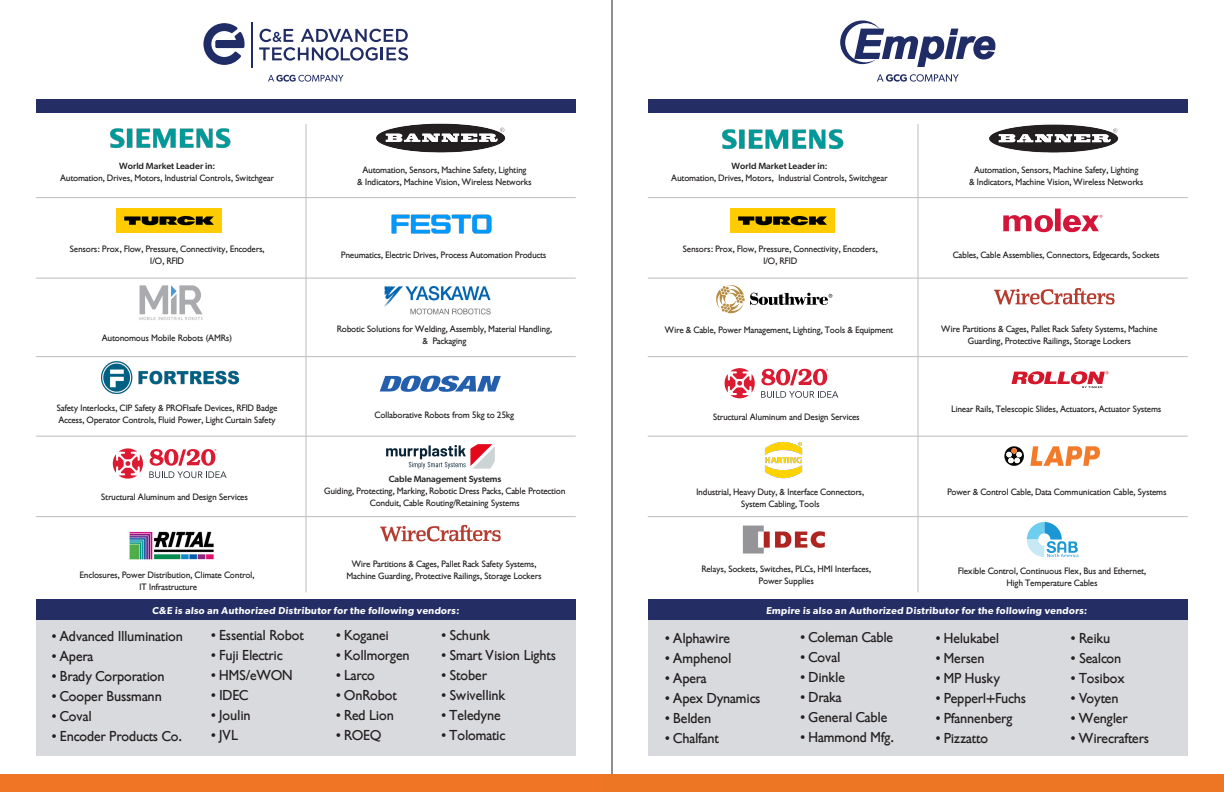
<style>
.page{position:relative;width:1224px;height:792px;background:#fff}
.page>*{position:absolute;margin:0;border:0;box-sizing:border-box;transform-origin:0 0}
.t1{font:14px "Gibson";color:#231f20}
.t2{font:600 10px "Gibson";letter-spacing:.03em;color:#fff}
.t3{font:9px/12px "Gibson";color:#231f20;text-align:center}
.t4{font:500 9px "Gibson";color:#231f20}
</style>
<div class="page">
<hr style="left:612px;top:0;width:1px;height:792px;background:#231f20">
<img style="left:129px;top:531px;width:85px;height:29px">
<hr style="left:36px;top:356px;width:540px;height:1px;background:#bcbdc0">
<hr style="left:36px;top:436px;width:540px;height:1px;background:#bcbdc0">
<hr style="left:36px;top:516px;width:540px;height:1px;background:#bcbdc0">
<hr style="left:36px;top:197px;width:540px;height:1px;background:#bcbdc0">
<hr style="left:36px;top:278px;width:540px;height:1px;background:#bcbdc0">
<hr style="left:306px;top:124px;width:1px;height:468px;background:#bcbdc0">
<div style="left:36px;top:599px;width:540px;height:21px;background:#242d64"></div>
<div style="left:0;top:774px;width:621px;height:18px;background:#f07626"></div>
<img style="left:110px;top:128px;width:121px;height:21px">
<img style="left:376px;top:123px;width:130px;height:30px">
<img style="left:117px;top:209px;width:104px;height:24px">
<img style="left:101px;top:362px;width:138px;height:31px">
<img style="left:139px;top:285px;width:64px;height:35px">
<div style="left:36px;top:620px;width:540px;height:135px;background:#d9dadd"></div>
<img style="left:391px;top:215px;width:101px;height:18px">
<img style="left:385px;top:287px;width:106px;height:28px">
<svg style="left:380px;top:525px;width:121px;height:17px"></svg>
<svg style="left:268px;top:75px;width:76px;height:7px"></svg>
<svg style="left:203px;top:23px;width:42px;height:42px"></svg>
<svg style="left:259px;top:29px;width:149px;height:32px"></svg>
<hr style="left:251px;top:22px;width:2px;height:45px;background:#202c65">
<svg style="left:386px;top:444px;width:109px;height:25px"></svg>
<svg style="left:380px;top:376px;width:121px;height:16px"></svg>
<svg style="left:113px;top:448px;width:30px;height:31px"></svg>
<svg style="left:149px;top:449px;width:78px;height:29px"></svg>
<hr style="left:648px;top:356px;width:540px;height:1px;background:#bcbdc0">
<hr style="left:648px;top:436px;width:540px;height:1px;background:#bcbdc0">
<hr style="left:648px;top:516px;width:540px;height:1px;background:#bcbdc0">
<hr style="left:648px;top:197px;width:540px;height:1px;background:#bcbdc0">
<hr style="left:648px;top:278px;width:540px;height:1px;background:#bcbdc0">
<hr style="left:918px;top:124px;width:1px;height:468px;background:#bcbdc0">
<div style="left:649px;top:599px;width:539px;height:21px;background:#242d64"></div>
<div style="left:603px;top:774px;width:621px;height:18px;background:#ed7625"></div>
<div style="left:649px;top:620px;width:539px;height:135px;background:#d9dadd"></div>
<img style="left:730px;top:209px;width:104px;height:24px">
<svg style="left:716px;top:285px;width:116px;height:28px"></svg>
<svg style="left:1012px;top:371px;width:96px;height:17px"></svg>
<img style="left:764px;top:442px;width:38px;height:37px">
<svg style="left:743px;top:526px;width:82px;height:28px"></svg>
<svg style="left:1027px;top:522px;width:51px;height:35px"></svg>
<svg style="left:1030px;top:446px;width:70px;height:20px"></svg>
<svg style="left:1004px;top:446px;width:20px;height:20px"></svg>
<svg style="left:994px;top:288px;width:121px;height:17px"></svg>
<svg style="left:1003px;top:209px;width:99px;height:23px"></svg>
<svg style="left:877px;top:74px;width:82px;height:8px"></svg>
<svg style="left:840px;top:20px;width:155px;height:47px"></svg>
<img style="left:722px;top:129px;width:122px;height:21px">
<img style="left:989px;top:124px;width:130px;height:29px">
<svg style="left:725px;top:368px;width:30px;height:30px"></svg>
<svg style="left:761px;top:369px;width:67px;height:16px"></svg>
<svg style="left:761px;top:391px;width:77px;height:7px"></svg>
<div style="left:36px;top:99px;width:540px;height:14px;background:#242d64"></div>
<div style="left:648px;top:99px;width:540px;height:14px;background:#242d64"></div>
<p class="t4" style="left:119px;top:160px;width:97px">World Market Leader in:</p>
<p class="t3" style="left:60px;top:172px;width:215px">Automation, Drives, Motors, Industrial Controls, Switchgear</p>
<p class="t3" style="left:363px;top:164px;width:165px">Automation, Sensors, Machine Safety, Lighting</p>
<p class="t3" style="left:358px;top:176px;width:176px">&amp; Indicators, Machine Vision, Wireless Networks</p>
<p class="t4" style="left:732px;top:161px;width:97px">World Market Leader in:</p>
<p class="t3" style="left:672px;top:172px;width:218px">Automation, Drives, Motors, Industrial Controls, Switchgear</p>
<p class="t3" style="left:974px;top:164px;width:165px">Automation, Sensors, Machine Safety, Lighting</p>
<p class="t3" style="left:969px;top:176px;width:176px">&amp; Indicators, Machine Vision, Wireless Networks</p>
<p class="t3" style="left:70px;top:243px;width:196px">Sensors: Prox, Flow, Pressure, Connectivity, Encoders,</p>
<p class="t3" style="left:150px;top:255px;width:36px">I/O, RFID</p>
<p class="t3" style="left:341px;top:249px;width:207px">Pneumatics, Electric Drives, Process Automation Products</p>
<p class="t3" style="left:683px;top:243px;width:196px">Sensors: Prox, Flow, Pressure, Connectivity, Encoders,</p>
<p class="t3" style="left:763px;top:255px;width:36px">I/O, RFID</p>
<p class="t3" style="left:953px;top:249px;width:208px">Cables, Cable Assemblies, Connectors, Edgecards, Sockets</p>
<p class="t3" style="left:102px;top:332px;width:132px">Autonomous Mobile Robots (AMRs)</p>
<p class="t3" style="left:337px;top:323px;width:217px">Robotic Solutions for Welding, Assembly, Material Handling,</p>
<p class="t3" style="left:423px;top:335px;width:45px">&amp; Packaging</p>
<p class="t3" style="left:665px;top:324px;width:230px">Wire &amp; Cable, Power Management, Lighting, Tools &amp; Equipment</p>
<p class="t3" style="left:942px;top:323px;width:218px">Wire Partitions &amp; Cages, Pallet Rack Safety Systems, Machine<br>Guarding, Protective Railings, Storage Lockers</p>
<p class="t3" style="left:57px;top:402px;width:222px;text-align:left">Safety Interlocks, CIP Safety &amp; PROFIsafe Devices, RFID Badge<br>Access, Operator Controls, Fluid Power, Light Curtain Safety</p>
<p class="t3" style="left:375px;top:409px;width:141px">Collaborative Robots from 5kg to 25kg</p>
<p class="t3" style="left:713px;top:411px;width:148px">Structural Aluminum and Design Services</p>
<p class="t3" style="left:951px;top:403px;width:212px">Linear Rails, Telescopic Slides, Actuators, Actuator Systems</p>
<p class="t3" style="left:101px;top:491px;width:148px">Structural Aluminum and Design Services</p>
<p class="t4" style="left:389px;top:474px;width:114px">Cable Management Systems</p>
<p class="t3" style="left:324px;top:485px;width:243px">Guiding, Protecting, Marking, Robotic Dress Packs, Cable Protection<br>Conduit, Cable Routing/Retaining Systems</p>
<p class="t3" style="left:696px;top:486px;width:169px">Industrial, Heavy Duty, &amp; Interface Connectors,</p>
<p class="t3" style="left:741px;top:498px;width:80px">System Cabling, Tools</p>
<p class="t3" style="left:947px;top:486px;width:221px">Power &amp; Control Cable, Data Communication Cable, Systems</p>
<p class="t3" style="left:80px;top:569px;width:176px">Enclosures, Power Distribution, Climate Control,</p>
<p class="t3" style="left:140px;top:581px;width:59px">IT Infrastructure</p>
<p class="t3" style="left:352px;top:558px;width:186px">Wire Partitions &amp; Cages, Pallet Rack Safety Systems,</p>
<p class="t3" style="left:347px;top:570px;width:196px">Machine Guarding, Protective Railings, Storage Lockers</p>
<p class="t2" style="left:152px;top:604px;width:310px">C&amp;E is also an Authorized Distributor for the following vendors:</p>
<p class="t1" style="left:52px;top:628px;width:133px">• Advanced Illumination</p>
<p class="t1" style="left:52px;top:648px;width:43px">• Apera</p>
<p class="t1" style="left:52px;top:668px;width:115px">• Brady Corporation</p>
<p class="t1" style="left:52px;top:688px;width:112px">• Cooper Bussmann</p>
<p class="t1" style="left:52px;top:708px;width:41px">• Coval</p>
<p class="t1" style="left:52px;top:728px;width:131px">• Encoder Products Co.</p>
<p class="t1" style="left:211px;top:627px;width:94px">• Essential Robot</p>
<p class="t1" style="left:211px;top:647px;width:73px">• Fuji Electric</p>
<p class="t1" style="left:211px;top:667px;width:83px">• HMS/eWON</p>
<p class="t1" style="left:211px;top:687px;width:39px">• IDEC</p>
<p class="t1" style="left:211px;top:707px;width:41px">• Joulin</p>
<p class="t1" style="left:211px;top:727px;width:29px">• JVL</p>
<p class="t1" style="left:336px;top:627px;width:54px">• Koganei</p>
<p class="t1" style="left:336px;top:647px;width:75px">• Kollmorgen</p>
<p class="t1" style="left:336px;top:667px;width:41px">• Larco</p>
<p class="t1" style="left:336px;top:687px;width:63px">• OnRobot</p>
<p class="t1" style="left:336px;top:707px;width:60px">• Red Lion</p>
<p class="t1" style="left:336px;top:727px;width:47px">• ROEQ</p>
<p class="t1" style="left:441px;top:627px;width:50px">• Schunk</p>
<p class="t1" style="left:441px;top:647px;width:116px">• Smart Vision Lights</p>
<p class="t1" style="left:441px;top:667px;width:47px">• Stober</p>
<p class="t1" style="left:441px;top:687px;width:66px">• Swivellink</p>
<p class="t1" style="left:441px;top:707px;width:61px">• Teledyne</p>
<p class="t1" style="left:441px;top:727px;width:65px">• Tolomatic</p>
<p class="t3" style="left:702px;top:563px;width:171px">Relays, Sockets, Switches, PLCs, HMI Interfaces,</p>
<p class="t3" style="left:759px;top:575px;width:57px">Power Supplies</p>
<p class="t2" style="left:766px;top:604px;width:324px">Empire is also an Authorized Distributor for the following vendors:</p>
<p class="t1" style="left:665px;top:630px;width:67px">• Alphawire</p>
<p class="t1" style="left:665px;top:650px;width:68px">• Amphenol</p>
<p class="t1" style="left:665px;top:670px;width:43px">• Apera</p>
<p class="t1" style="left:665px;top:690px;width:97px">• Apex Dynamics</p>
<p class="t1" style="left:665px;top:710px;width:48px">• Belden</p>
<p class="t1" style="left:665px;top:730px;width:55px">• Chalfant</p>
<p class="t3" style="left:958px;top:565px;width:190px">Flexible Control, Continuous Flex, Bus and Ethernet,</p>
<p class="t3" style="left:1007px;top:577px;width:92px">High Temperature Cables</p>
<p class="t1" style="left:800px;top:629px;width:94px">• Coleman Cable</p>
<p class="t1" style="left:800px;top:649px;width:41px">• Coval</p>
<p class="t1" style="left:800px;top:669px;width:46px">• Dinkle</p>
<p class="t1" style="left:800px;top:689px;width:43px">• Draka</p>
<p class="t1" style="left:800px;top:709px;width:89px">• General Cable</p>
<p class="t1" style="left:800px;top:729px;width:95px">• Hammond Mfg.</p>
<p class="t1" style="left:936px;top:630px;width:65px">• Helukabel</p>
<p class="t1" style="left:936px;top:650px;width:51px">• Mersen</p>
<p class="t1" style="left:936px;top:670px;width:66px">• MP Husky</p>
<p class="t1" style="left:936px;top:690px;width:92px">• Pepperl+Fuchs</p>
<p class="t1" style="left:936px;top:710px;width:78px">• Pfannenberg</p>
<p class="t1" style="left:936px;top:730px;width:54px">• Pizzatto</p>
<p class="t1" style="left:1071px;top:630px;width:41px">• Reiku</p>
<p class="t1" style="left:1071px;top:650px;width:52px">• Sealcon</p>
<p class="t1" style="left:1071px;top:670px;width:56px">• Tosibox</p>
<p class="t1" style="left:1071px;top:690px;width:49px">• Voyten</p>
<p class="t1" style="left:1071px;top:710px;width:58px">• Wengler</p>
<p class="t1" style="left:1071px;top:730px;width:80px">• Wirecrafters</p>
</div>
